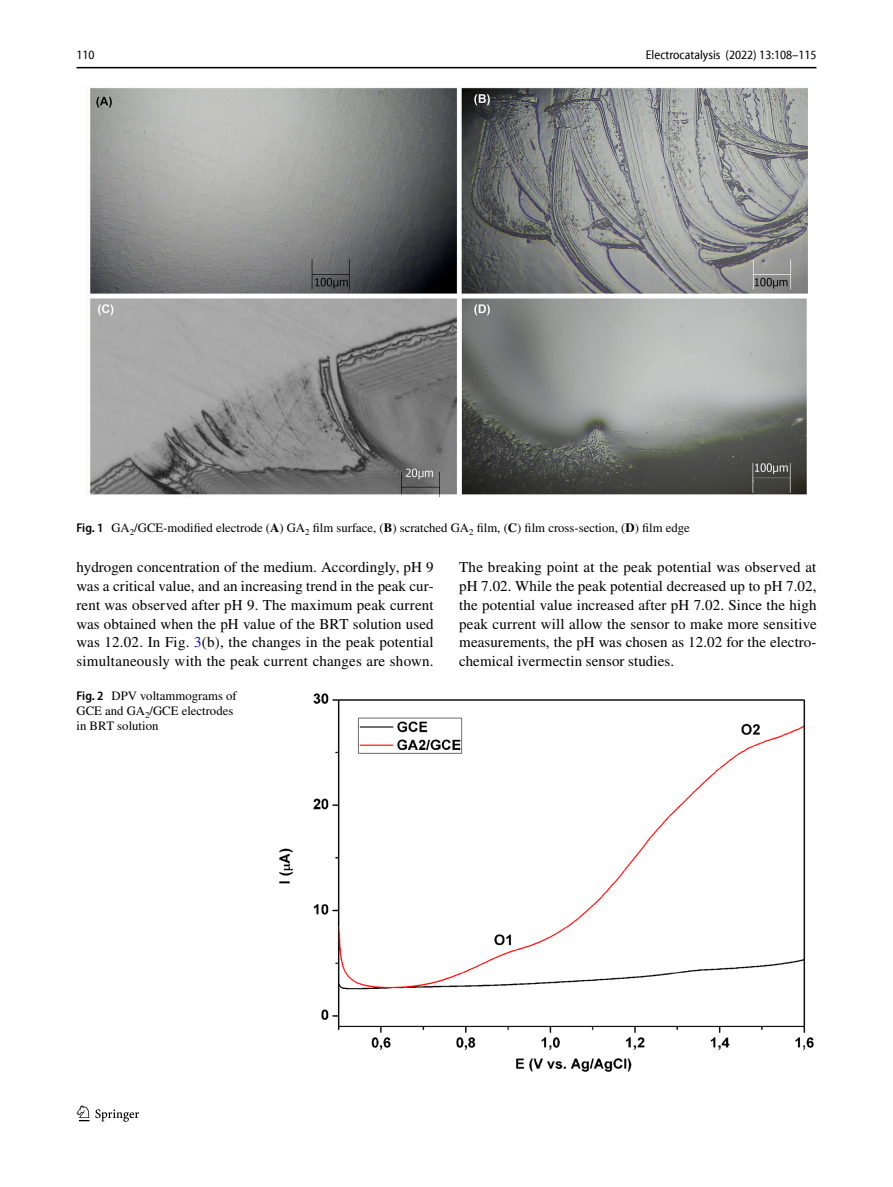
<style>
.page{position:relative;width:893px;height:1187px;background:#fff}
.page>*{position:absolute;margin:0;border:0;box-sizing:border-box;transform-origin:0 0}
.t1{font:15px/18.8px "STIX";letter-spacing:.005em;color:#000;text-align:justify}
.t2{font:12.75px/15px "STIX";color:#000}
.t3{font:semi-condensed 12.75px "Myriad Pro Unic";color:#000}
.s1{font-family:"Myriad Pro";font-weight:600;font-stretch:semi-condensed}
.s2{font-weight:700}
.s3{color:#00f}
</style>
<div class="page">
<hr style="left:77px;top:67px;width:739px;height:1px;background:#000">
<img style="left:86px;top:87px;width:722px;height:409px">
<img style="left:279px;top:693px;width:535px;height:379px">
<svg style="left:77px;top:1105px;width:12px;height:16px"></svg>
<svg style="left:95px;top:1109px;width:44px;height:12px"></svg>
<p class="t3" style="left:77px;top:50px;width:20px">110</p>
<p class="t3" style="left:646px;top:50px;width:172px">Electrocatalysis (2022) 13:108–115</p>
<p class="t2" style="left:77px;top:520px;width:615px"><span class="s1">Fig. 1</span> GA<sub>2</sub>/GCE-modified electrode (<span class="s2">A</span>) GA<sub>2</sub> film surface, (<span class="s2">B</span>) scratched GA<sub>2</sub> film, (<span class="s2">C</span>) film cross-section, (<span class="s2">D</span>) film edge</p>
<p class="t1" style="left:77px;top:559px;width:359px">hydrogen concentration of the medium. Accordingly, pH 9 was a critical value, and an increasing trend in the peak cur&shy;rent was observed after pH 9. The maximum peak current was obtained when the pH value of the BRT solution used was 12.02. In Fig. <span class="s3">3</span>(b), the changes in the peak potential simultaneously with the peak current changes are shown.</p>
<p class="t1" style="left:459px;top:559px;width:359px">The breaking point at the peak potential was observed at pH 7.02. While the peak potential decreased up to pH 7.02, the potential value increased after pH 7.02. Since the high peak current will allow the sensor to make more sensitive measurements, the pH was chosen as 12.02 for the electro&shy;chemical ivermectin sensor studies.</p>
<p class="t2" style="left:77px;top:688px;width:162px"><span class="s1">Fig. 2</span> DPV voltammograms of<br>GCE and GA<sub>2</sub>/GCE electrodes in BRT solution</p>
</div>
